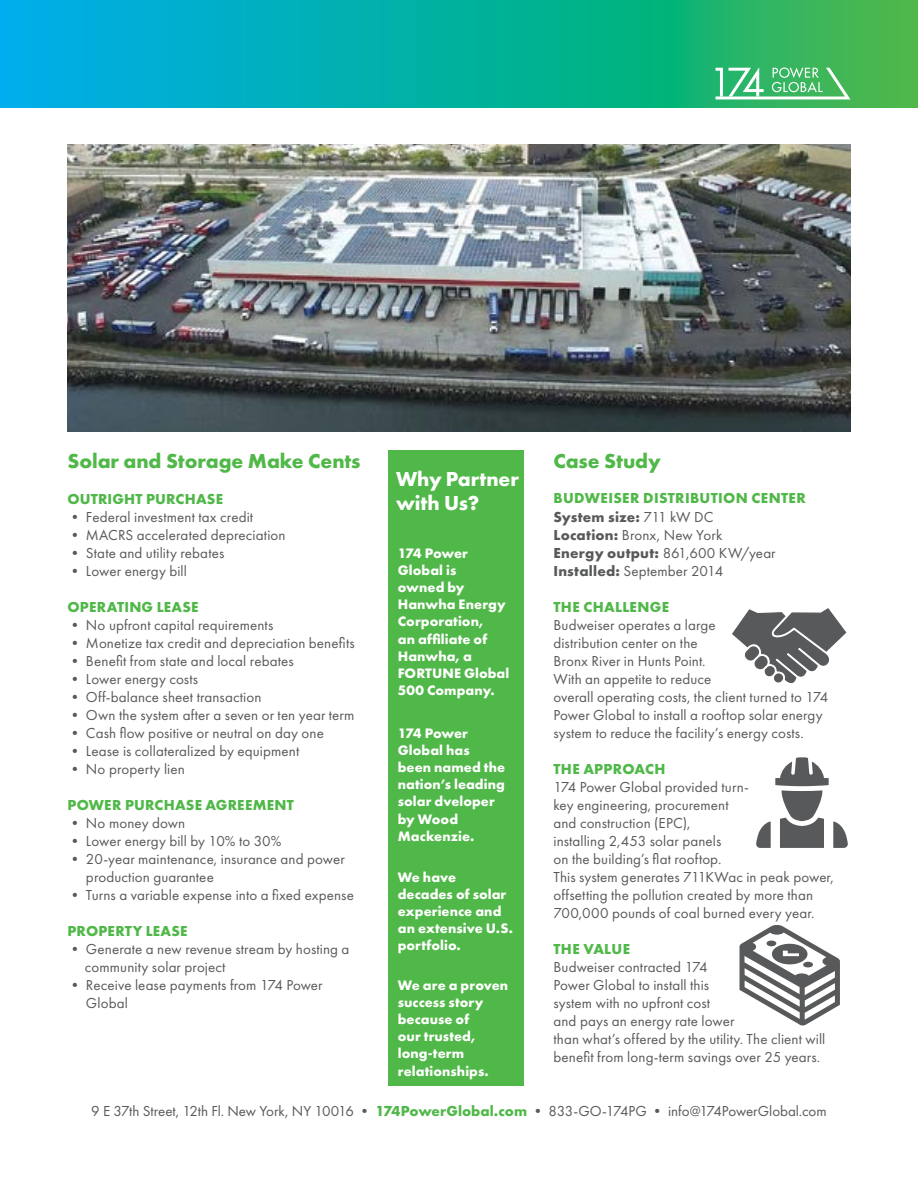
<style>
.page{position:relative;width:918px;height:1188px;background:#fff}
.page>*{position:absolute;margin:0;border:0;box-sizing:border-box;transform-origin:0 0}
.t1{font:700 21px "Futura PT";letter-spacing:-.005em;color:#50b848}
.t2{font:700 21px/24px "Futura PT";color:#fff}
.t3{font:15px/18px "Futura PT";letter-spacing:.005em;color:#58595b}
.t4{font:700 15px "Futura PT";letter-spacing:.015em;color:#50b848}
.t5{font:700 14.25px/17.1px "Futura PT";letter-spacing:.005em;color:#fff}
.s1{font-weight:700;color:#50b848}
.s2{font-weight:700}
</style>
<div class="page">
<svg style="left:0;top:0;width:918px;height:108px;background:#0cb19f"></svg>
<svg style="left:716px;top:68px;width:134px;height:31px"></svg>
<div style="left:389px;top:451px;width:135px;height:635px;background:#50b848"></div>
<svg style="left:732px;top:608px;width:115px;height:75px"></svg>
<svg style="left:739px;top:925px;width:101px;height:101px"></svg>
<svg style="left:756px;top:757px;width:92px;height:91px"></svg>
<img style="left:68px;top:144px;width:782px;height:288px">
<h1 class="t1" style="left:68px;top:447px;width:295px">Solar and Storage Make Cents</h1>
<p class="t4" style="left:68px;top:489px;width:157px">OUTRIGHT PURCHASE</p>
<p class="t3" style="left:68px;top:508px;width:187px">• Federal investment tax credit</p>
<p class="t3" style="left:68px;top:526px;width:220px">• MACRS accelerated depreciation</p>
<p class="t3" style="left:68px;top:544px;width:158px">• State and utility rebates</p>
<p class="t3" style="left:68px;top:562px;width:121px">• Lower energy bill</p>
<p class="t4" style="left:68px;top:597px;width:133px">OPERATING LEASE</p>
<p class="t3" style="left:68px;top:616px;width:207px">• No upfront capital requirements</p>
<p class="t3" style="left:68px;top:634px;width:289px">• Monetize tax credit and depreciation benefits</p>
<p class="t3" style="left:68px;top:652px;width:228px">• Benefit from state and local rebates</p>
<p class="t3" style="left:68px;top:670px;width:132px">• Lower energy costs</p>
<p class="t3" style="left:68px;top:688px;width:196px">• Off-balance sheet transaction</p>
<p class="t3" style="left:68px;top:706px;width:289px">• Own the system after a seven or ten year term</p>
<p class="t3" style="left:68px;top:724px;width:258px">• Cash flow positive or neutral on day one</p>
<p class="t3" style="left:68px;top:742px;width:233px">• Lease is collateralized by equipment</p>
<p class="t3" style="left:68px;top:760px;width:119px">• No property lien</p>
<p class="t4" style="left:68px;top:795px;width:228px">POWER PURCHASE AGREEMENT</p>
<p class="t3" style="left:68px;top:814px;width:119px">• No money down</p>
<p class="t3" style="left:68px;top:832px;width:216px">• Lower energy bill by 10% to 30%</p>
<p class="t3" style="left:86px;top:850px;width:260px;text-indent:-18px">• 20-year maintenance, insurance and power production guarantee</p>
<p class="t3" style="left:68px;top:886px;width:288px">• Turns a variable expense into a fixed expense</p>
<p class="t4" style="left:68px;top:921px;width:122px">PROPERTY LEASE</p>
<p class="t3" style="left:85px;top:940px;width:266px;text-indent:-17px">• Generate a new revenue stream by hosting a community solar project</p>
<p class="t3" style="left:86px;top:976px;width:238px;text-indent:-18px">• Receive lease payments from 174 Power<br>Global</p>
<h1 class="t2" style="left:396px;top:466px;width:124px">Why Partner with Us?</h1>
<p class="t5" style="left:398px;top:544px;width:113px">174 Power<br>Global is<br>owned by<br>Hanwha Energy<br>Corporation,<br>an affiliate of<br>Hanwha, a<br>FORTUNE Global<br>500 Company.</p>
<p class="t5" style="left:398px;top:724px;width:109px">174 Power<br>Global has been named the nation’s leading solar dveloper by Wood<br>Mackenzie.</p>
<p class="t5" style="left:398px;top:868px;width:117px">We have decades of solar experience and an extensive U.S. portfolio.</p>
<p class="t5" style="left:398px;top:976px;width:112px">We are a proven success story because of<br>our trusted, long-term relationships.</p>
<h1 class="t1" style="left:554px;top:447px;width:109px">Case Study</h1>
<p class="t3" style="left:553px;top:489px;width:254px"><span class="s1">BUDWEISER DISTRIBUTION CENTER<br></span><span class="s2">System size:</span> 711 kW DC<br><span class="s2">Location:</span> Bronx, New York<br><span class="s2">Energy output:</span> 861,600 KW/year<br><span class="s2">Installed:</span> September 2014</p>
<p class="t4" style="left:554px;top:597px;width:117px">THE CHALLENGE</p>
<p class="t3" style="left:553px;top:616px;width:276px">Budweiser operates a large<br>distribution center on the<br>Bronx River in Hunts Point.<br>With an appetite to reduce<br>overall operating costs, the client turned to 174<br>Power Global to install a rooftop solar energy system to reduce the facility’s energy costs.</p>
<p class="t4" style="left:554px;top:759px;width:114px">THE APPROACH</p>
<p class="t3" style="left:553px;top:778px;width:282px">174 Power Global provided turn-<br>key engineering, procurement<br>and construction (EPC),<br>installing 2,453 solar panels<br>on the building’s flat rooftop.<br>This system generates 711KWac in peak power, offsetting the pollution created by more than 700,000 pounds of coal burned every year.</p>
<p class="t4" style="left:554px;top:939px;width:78px">THE VALUE</p>
<p class="t3" style="left:553px;top:958px;width:273px">Budweiser contracted 174<br>Power Global to install this<br>system with no upfront cost<br>and pays an energy rate lower<br>than what’s offered by the utility. The client will benefit from long-term savings over 25 years.</p>
<p class="t3" style="left:91px;top:1102px;width:737px">9 E 37th Street, 12th Fl. New York, NY 10016 • <span class="s1">174PowerGlobal.com</span> • 833-GO-174PG • info@174PowerGlobal.com</p>
</div>
